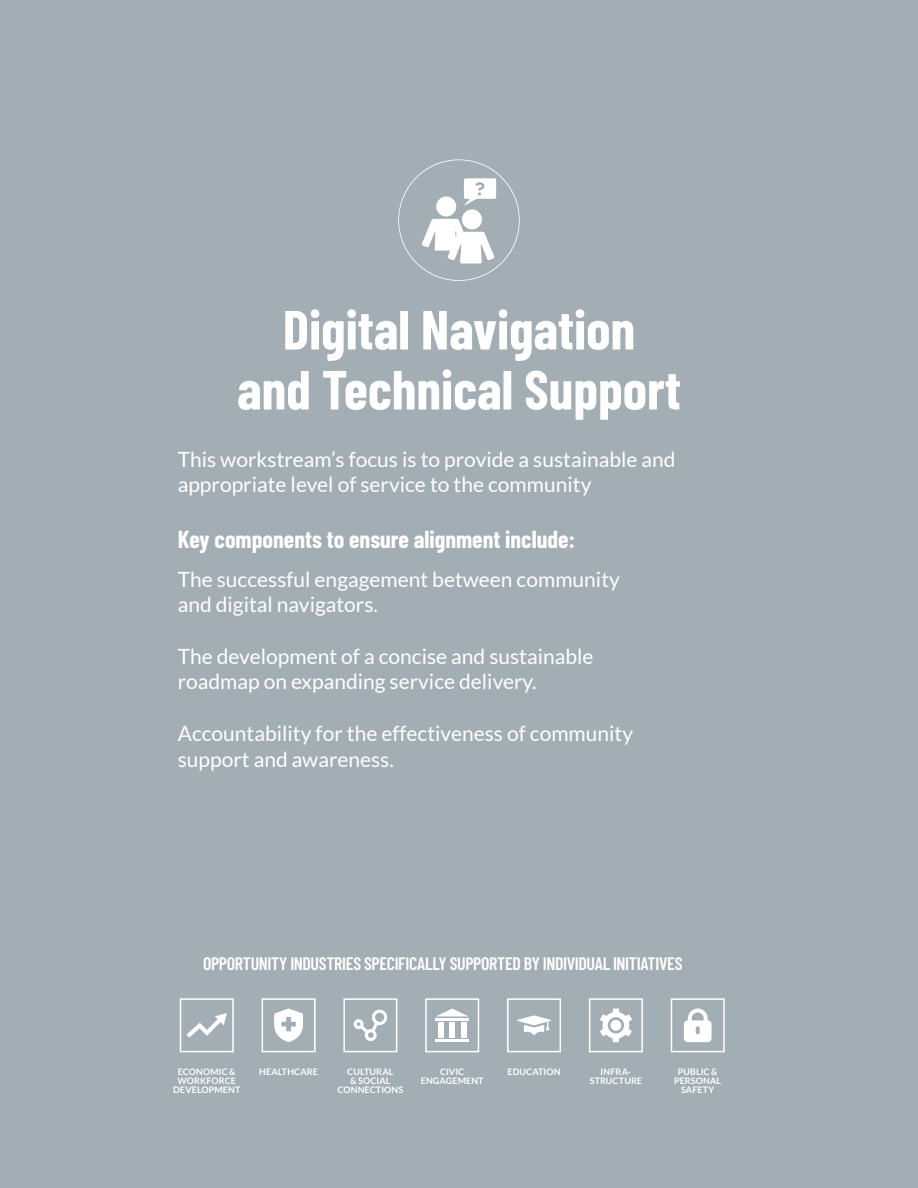
<style>
.page{position:relative;width:918px;height:1188px;background:#a2adb4}
.page>*{position:absolute;margin:0;border:0;box-sizing:border-box;transform-origin:0 0}
.t1{font:700 55.2px/60px "Barlow Condensed";color:#fff;text-align:center}
.t2{font:700 24px "Barlow Condensed";color:#fff}
.Text{font:21px/25.2px "Lato";color:#fff}
.Text-2{font:600 18px "Barlow Condensed";letter-spacing:-.02em;color:#fff}
.OppIndustr{font:700 9px/9px "Lato";letter-spacing:.01em;color:#fff;text-align:center}
</style>
<div class="page">
<svg style="left:398px;top:159px;width:122px;height:122px"></svg>
<svg style="left:187px;top:1013px;width:40px;height:25px"></svg>
<div style="left:180px;top:998px;width:54px;height:54px;border:1px solid #fff"></div>
<svg style="left:274px;top:1008px;width:29px;height:34px"></svg>
<div style="left:262px;top:998px;width:54px;height:54px;border:1px solid #fff"></div>
<svg style="left:353px;top:1009px;width:35px;height:32px"></svg>
<div style="left:343px;top:998px;width:54px;height:54px;border:1px solid #fff"></div>
<svg style="left:437px;top:1009px;width:31px;height:7px"></svg>
<hr style="left:435px;top:1018px;width:34px;height:3px;background:#fff">
<hr style="left:435px;top:1039px;width:34px;height:3px;background:#fff">
<div style="left:438px;top:1023px;width:6px;height:15px;background:#fff"></div>
<div style="left:450px;top:1023px;width:5px;height:15px;background:#fff"></div>
<div style="left:461px;top:1023px;width:5px;height:15px;background:#fff"></div>
<div style="left:425px;top:998px;width:54px;height:54px;border:1px solid #fff"></div>
<svg style="left:517px;top:1016px;width:34px;height:19px"></svg>
<div style="left:507px;top:998px;width:54px;height:54px;border:1px solid #fff"></div>
<svg style="left:600px;top:1009px;width:32px;height:33px"></svg>
<div style="left:589px;top:998px;width:54px;height:54px;border:1px solid #fff"></div>
<svg style="left:684px;top:1009px;width:28px;height:33px"></svg>
<div style="left:671px;top:998px;width:54px;height:54px;border:1px solid #fff"></div>
<p class="t1" style="left:237px;top:297px;width:445px">Digital Navigation<br>and Technical Support</p>
<p class="Text" style="left:178px;top:447px;width:499px">This workstream’s focus is to provide a sustainable and appropriate level of service to the community</p>
<p class="t2" style="left:178px;top:522px;width:399px">Key components to ensure alignment include:</p>
<p class="Text" style="left:178px;top:566px;width:444px">The successful engagement between community and digital navigators.</p>
<p class="Text" style="left:178px;top:644px;width:417px">The development of a concise and sustainable roadmap on expanding service delivery.</p>
<p class="Text" style="left:178px;top:721px;width:457px">Accountability for the effectiveness of community support and awareness.</p>
<p class="Text-2" style="left:203px;top:950px;width:481px">OPPORTUNITY INDUSTRIES SPECIFICALLY SUPPORTED BY INDIVIDUAL INITIATIVES</p>
<p class="OppIndustr" style="left:178px;top:1068px;width:59px">ECONOMIC &amp;</p>
<p class="OppIndustr" style="left:259px;top:1068px;width:60px">HEALTHCARE</p>
<p class="OppIndustr" style="left:178px;top:1077px;width:60px">WORKFORCE</p>
<p class="OppIndustr" style="left:173px;top:1086px;width:69px">DEVELOPMENT</p>
<p class="OppIndustr" style="left:338px;top:1068px;width:67px">CULTURAL<br>&amp; SOCIAL<br>CONNECTIONS</p>
<p class="OppIndustr" style="left:421px;top:1068px;width:64px">CIVIC<br>ENGAGEMENT</p>
<p class="OppIndustr" style="left:508px;top:1068px;width:55px">EDUCATION</p>
<p class="OppIndustr" style="left:590px;top:1068px;width:54px">INFRA-<br>STRUCTURE</p>
<p class="OppIndustr" style="left:674px;top:1068px;width:49px">PUBLIC &amp;<br>PERSONAL<br>SAFETY</p>
</div>
